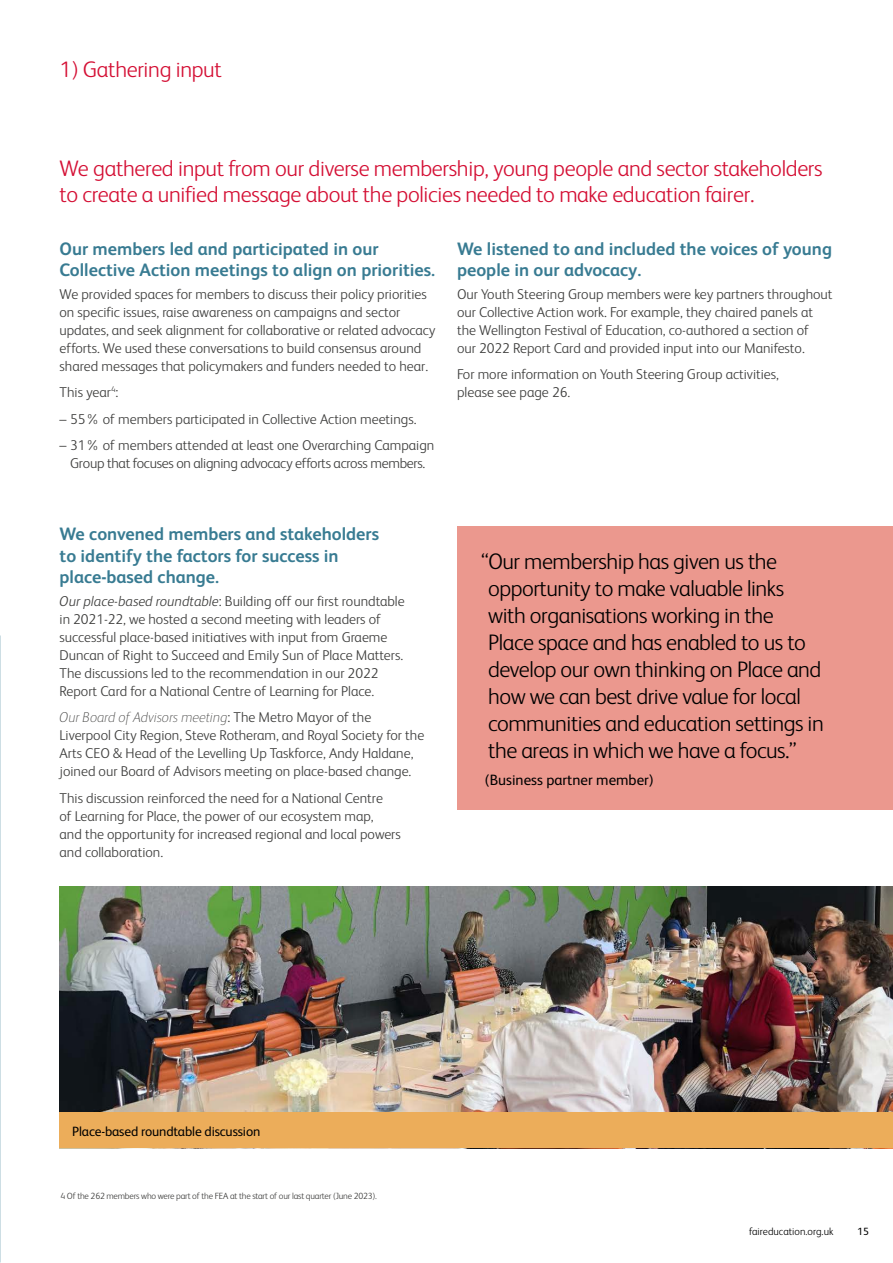
<style>
.page{position:relative;width:893px;height:1263px;background:#fff}
.page>*{position:absolute;margin:0;border:0;box-sizing:border-box;transform-origin:0 0}
.t1{font:300 22.5px/27px "FS Albert";letter-spacing:-.02em;color:#000}
.t2{font:300 22.5px/26.2px "FS Albert";letter-spacing:-.015em;color:#d40f34}
.t3{font:700 18px/21.6px "FS Albert";color:#387b92}
.t4{font:15px "FS Albert";color:#000}
.t5{font:300 14.25px/18px "FS Albert";color:#3c3c3b}
.t6{font:300 14.25px/18px "FS Albert";letter-spacing:-.02em;color:#3c3c3b;text-align:center}
.t7{font:13.5px "FS Albert";letter-spacing:-.01em;color:#000}
.t8{font:300 10.5px "FS Albert";color:#000}
.t9{font:10.5px "FS Albert";color:#000}
.t10{font:300 9px "FS Albert";letter-spacing:-.02em;color:#3c3c3b}
.s1{font-style:italic}
.s2{font-weight:100;font-style:italic}
</style>
<div class="page">
<div style="left:457px;top:526px;width:436px;height:284px;background:#eb988e"></div>
<img style="left:60px;top:887px;width:833px;height:225px">
<div style="left:60px;top:1112px;width:833px;height:36px;background:#ecad5a"></div>
<h1 class="t2" style="left:60px;top:56px;width:164px">1) Gathering input</h1>
<h1 class="t2" style="left:60px;top:155px;width:765px">We gathered input from our diverse membership, young people and sector stakeholders to create a unified message about the policies needed to make education fairer.</h1>
<p class="t3" style="left:60px;top:238px;width:377px">Our members led and participated in our<br>Collective Action meetings to align on priorities.</p>
<p class="t5" style="left:60px;top:285px;width:377px">We provided spaces for members to discuss their policy priorities on specific issues, raise awareness on campaigns and sector updates, and seek alignment for collaborative or related advocacy efforts. We used these conversations to build consensus around shared messages that policymakers and funders needed to hear.</p>
<p class="t5" style="left:60px;top:383px;width:60px">This year<sup>4</sup>:</p>
<p class="t5" style="left:60px;top:410px;width:358px">– 55% of members participated in Collective Action meetings.</p>
<p class="t6" style="left:60px;top:436px;width:376px">– 31% of members attended at least one Overarching Campaign<br>Group that focuses on aligning advocacy efforts across members.</p>
<p class="t3" style="left:457px;top:238px;width:376px">We listened to and included the voices of young people in our advocacy.</p>
<p class="t5" style="left:457px;top:285px;width:377px">Our Youth Steering Group members were key partners throughout our Collective Action work. For example, they chaired panels at the Wellington Festival of Education, co-authored a section of<br>our 2022 Report Card and provided input into our Manifesto.</p>
<p class="t5" style="left:457px;top:365px;width:323px">For more information on Youth Steering Group activities, please see page 26.</p>
<p class="t3" style="left:60px;top:523px;width:321px">We convened members and stakeholders to identify the factors for success in place-based change.</p>
<p class="t5" style="left:60px;top:592px;width:347px"><span class="s1">Our place-based roundtable</span>: Building off our first roundtable in 2021-22, we hosted a second meeting with leaders of successful place-based initiatives with input from Graeme Duncan of Right to Succeed and Emily Sun of Place Matters.<br>The discussions led to the recommendation in our 2022<br>Report Card for a National Centre of Learning for Place.</p>
<p class="t5" style="left:60px;top:708px;width:366px"><span class="s2">Our Board of Advisors meeting</span>: The Metro Mayor of the Liverpool City Region, Steve Rotheram, and Royal Society for the Arts CEO &amp; Head of the Levelling Up Taskforce, Andy Haldane, joined our Board of Advisors meeting on place-based change.</p>
<p class="t5" style="left:60px;top:789px;width:343px">This discussion reinforced the need for a National Centre<br>of Learning for Place, the power of our ecosystem map,<br>and the opportunity for increased regional and local powers and collaboration.</p>
<p class="t1" style="left:488px;top:548px;width:337px;text-indent:-7px">“Our membership has given us the opportunity to make valuable links with organisations working in the Place space and has enabled to us to develop our own thinking on Place and how we can best drive value for local communities and education settings in the areas in which we have a focus.”</p>
<p class="t4" style="left:485px;top:771px;width:170px">(Business partner member)</p>
<p class="t7" style="left:72px;top:1123px;width:190px">Place-based roundtable discussion</p>
<p class="t10" style="left:60px;top:1191px;width:318px">4 Of the 262 members who were part of the FEA at the start of our last quarter (June 2023).</p>
<p class="t8" style="left:749px;top:1225px;width:86px">faireducation.org.uk</p>
<p class="t9" style="left:857px;top:1225px;width:13px">15</p>
</div>
